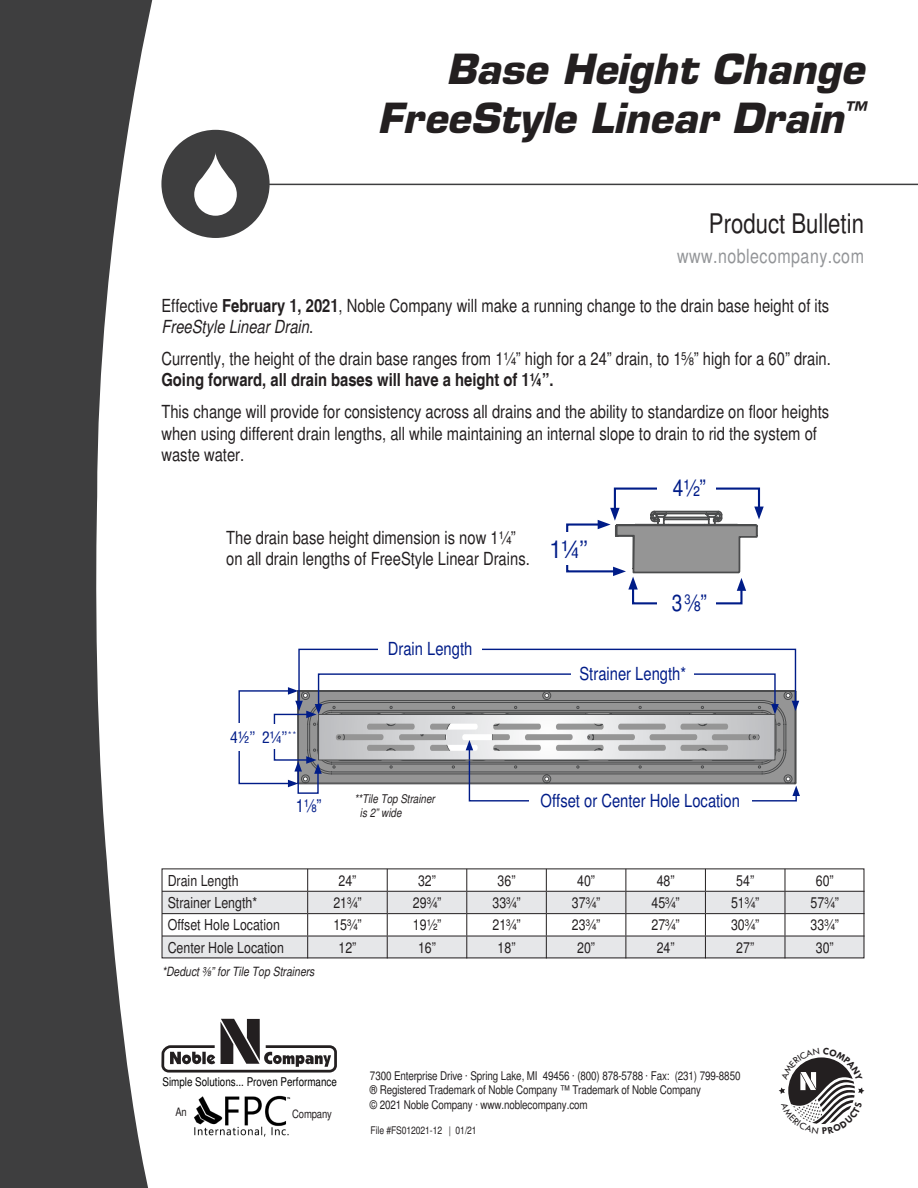
<style>
.page{position:relative;width:918px;height:1188px;background:#fff}
.page>*{position:absolute;margin:0;border:0;box-sizing:border-box;transform-origin:0 0}
.t1{font:italic 700 40.5px/48.6px "Eurostile LT Std";color:#231f20;text-align:right}
.t2{font:condensed 27px "Helvetica";color:#231f20}
.t3{font:condensed 23.25px "Helvetica";color:#001c88}
.t4{font:condensed 23.25px "Helvetica";color:#001c88}
.t5{font:condensed 19.5px "Helvetica";letter-spacing:.025em;color:#939598}
.t6{font:condensed 18px/21.6px "Helvetica";color:#231f20}
.t7{font:condensed 18px "Helvetica";color:#001c88}
.t8{font:condensed 15.45px "Helvetica";color:#001c88}
.t9{font:condensed 15.15px "Helvetica";color:#231f20}
.t10{font:condensed 13.65px "Helvetica";color:#001c88}
.t11{font:italic condensed 12.75px "Helvetica";color:#231f20}
.t12{font:condensed 12px/14.4px "Helvetica";letter-spacing:-.01em;color:#231f20}
.t13{font:condensed 12px "Helvetica";color:#000001}
.t14{font:italic condensed 12px/14.4px "Helvetica";color:#231f20}
.t15{font:condensed 11.55px "Helvetica";letter-spacing:-.01em;color:#231f20}
.t16{font:condensed 10.5px "Helvetica";letter-spacing:-.01em;color:#231f20}
.s1{font-weight:700}
.s2{font-style:italic}
</style>
<div class="page">
<hr style="left:258px;top:184px;width:660px;height:1px;background:#3e3e3f">
<svg style="left:161px;top:1019px;width:176px;height:54px"></svg>
<img style="left:194px;top:1095px;width:97px;height:42px">
<svg style="left:0;top:0;width:153px;height:1188px;fill:#3e3e3f"></svg>
<div style="left:161px;top:130px;width:109px;height:108px;background:#3e3e3f;border-radius:50%"></div>
<svg style="left:194px;top:153px;width:43px;height:63px"></svg>
<svg style="left:566px;top:487px;width:198px;height:118px"></svg>
<div style="left:532px;top:533px;width:69px;height:32px;background:#fff"></div>
<div style="left:238px;top:690px;width:53px;height:94px;border:1px solid #001c88"></div>
<div style="left:274px;top:714px;width:35px;height:47px;border:1px solid #001c88"></div>
<div style="left:262px;top:724px;width:35px;height:25px;background:#fff"></div>
<div style="left:226px;top:723px;width:34px;height:28px;background:#fff"></div>
<div style="left:318px;top:673px;width:458px;height:34px;border:1px solid #001c88"></div>
<div style="left:298px;top:649px;width:498px;height:55px;border:1px solid #001c88"></div>
<svg style="left:288px;top:687px;width:512px;height:115px"></svg>
<div style="left:354px;top:794px;width:85px;height:24px;background:#fff"></div>
<svg style="left:164px;top:892px;width:701px;height:66px;fill:#e6e7e9"></svg>
<hr style="left:162px;top:891px;width:146px;height:1px;background:#231f20">
<hr style="left:308px;top:891px;width:79px;height:1px;background:#231f20">
<hr style="left:387px;top:891px;width:80px;height:1px;background:#231f20">
<hr style="left:467px;top:891px;width:79px;height:1px;background:#231f20">
<hr style="left:546px;top:891px;width:80px;height:1px;background:#231f20">
<hr style="left:626px;top:891px;width:79px;height:1px;background:#231f20">
<hr style="left:705px;top:891px;width:80px;height:1px;background:#231f20">
<hr style="left:785px;top:891px;width:80px;height:1px;background:#231f20">
<hr style="left:162px;top:913px;width:146px;height:1px;background:#231f20">
<hr style="left:308px;top:913px;width:79px;height:1px;background:#231f20">
<hr style="left:387px;top:913px;width:80px;height:1px;background:#231f20">
<hr style="left:467px;top:913px;width:79px;height:1px;background:#231f20">
<hr style="left:546px;top:913px;width:80px;height:1px;background:#231f20">
<hr style="left:626px;top:913px;width:79px;height:1px;background:#231f20">
<hr style="left:705px;top:913px;width:80px;height:1px;background:#231f20">
<hr style="left:785px;top:913px;width:80px;height:1px;background:#231f20">
<hr style="left:162px;top:936px;width:146px;height:1px;background:#231f20">
<hr style="left:308px;top:936px;width:79px;height:1px;background:#231f20">
<svg style="left:307px;top:870px;width:1px;height:86px"></svg>
<hr style="left:387px;top:936px;width:80px;height:1px;background:#231f20">
<svg style="left:387px;top:870px;width:1px;height:86px"></svg>
<hr style="left:467px;top:936px;width:79px;height:1px;background:#231f20">
<svg style="left:466px;top:870px;width:1px;height:86px"></svg>
<hr style="left:546px;top:936px;width:80px;height:1px;background:#231f20">
<svg style="left:546px;top:870px;width:1px;height:86px"></svg>
<hr style="left:626px;top:936px;width:79px;height:1px;background:#231f20">
<svg style="left:626px;top:870px;width:1px;height:86px"></svg>
<hr style="left:705px;top:936px;width:80px;height:1px;background:#231f20">
<svg style="left:705px;top:870px;width:1px;height:86px"></svg>
<hr style="left:785px;top:936px;width:80px;height:1px;background:#231f20">
<svg style="left:785px;top:870px;width:1px;height:86px"></svg>
<div style="left:318px;top:714px;width:457px;height:46px;border:1px solid #4b4c4d"></div>
<div style="left:529px;top:788px;width:223px;height:26px;background:#fff"></div>
<div style="left:572px;top:661px;width:122px;height:24px;background:#fff"></div>
<div style="left:378px;top:635px;width:104px;height:26px;background:#fff"></div>
<svg style="left:779px;top:1057px;width:85px;height:67px"></svg>
<p class="t1" style="left:378px;top:46px;width:488px">Base Height Change<br>FreeStyle Linear Drain<sup>™</sup></p>
<p class="t2" style="left:709px;top:208px;width:157px">Product Bulletin</p>
<p class="t5" style="left:677px;top:245px;width:188px">www.noblecompany.com</p>
<p class="t6" style="left:161px;top:294px;width:669px">Effective <span class="s1">February 1, 2021</span>, Noble Company will make a running change to the drain base height of its<br><span class="s2">FreeStyle Linear Drain</span>.</p>
<p class="t6" style="left:161px;top:348px;width:671px">Currently, the height of the drain base ranges from 1¼” high for a 24” drain, to 1⅝” high for a 60” drain.<br><span class="s1">Going forward, all drain bases will have a height of 1¼”.</span></p>
<p class="t6" style="left:161px;top:401px;width:669px">This change will provide for consistency across all drains and the ability to standardize on floor heights when using different drain lengths, all while maintaining an internal slope to drain to rid the system of waste water.</p>
<p class="t6" style="left:226px;top:526px;width:305px">The drain base height dimension is now 1¼” on all drain lengths of FreeStyle Linear Drains.</p>
<p class="t8" style="left:230px;top:727px;width:68px">4½” 2¼”<sup>**</sup></p>
<p class="t7" style="left:388px;top:638px;width:86px">Drain Length</p>
<p class="t4" style="left:550px;top:534px;width:40px">1¼”</p>
<p class="t3" style="left:673px;top:474px;width:34px">4½”</p>
<p class="t3" style="left:672px;top:589px;width:36px">3⅝”</p>
<p class="t10" style="left:685px;top:591px;width:8px">3</p>
<p class="t7" style="left:579px;top:663px;width:108px">Strainer Length*</p>
<p class="t7" style="left:296px;top:795px;width:27px">1⅛”</p>
<p class="t14" style="left:360px;top:791px;width:76px;text-indent:-5px">**Tile Top Strainer is 2” wide</p>
<p class="t7" style="left:541px;top:790px;width:201px">Offset or Center Hole Location</p>
<p class="t9" style="left:168px;top:871px;width:72px">Drain Length</p>
<p class="t9" style="left:339px;top:871px;width:19px">24”</p>
<p class="t9" style="left:418px;top:871px;width:19px">32”</p>
<p class="t9" style="left:498px;top:871px;width:19px">36”</p>
<p class="t9" style="left:577px;top:871px;width:19px">40”</p>
<p class="t9" style="left:657px;top:871px;width:19px">48”</p>
<p class="t9" style="left:736px;top:871px;width:19px">54”</p>
<p class="t9" style="left:816px;top:871px;width:19px">60”</p>
<p class="t9" style="left:168px;top:894px;width:91px">Strainer Length*</p>
<p class="t9" style="left:333px;top:894px;width:30px">21¾”</p>
<p class="t9" style="left:413px;top:894px;width:30px">29¾”</p>
<p class="t9" style="left:492px;top:894px;width:30px">33¾”</p>
<p class="t9" style="left:572px;top:894px;width:30px">37¾”</p>
<p class="t9" style="left:652px;top:894px;width:30px">45¾”</p>
<p class="t9" style="left:731px;top:894px;width:30px">51¾”</p>
<p class="t9" style="left:811px;top:894px;width:30px">57¾”</p>
<p class="t9" style="left:168px;top:916px;width:114px">Offset Hole Location</p>
<p class="t9" style="left:333px;top:916px;width:30px">15¾”</p>
<p class="t9" style="left:413px;top:916px;width:30px">19½”</p>
<p class="t9" style="left:492px;top:916px;width:30px">21¾”</p>
<p class="t9" style="left:572px;top:916px;width:30px">23¾”</p>
<p class="t9" style="left:652px;top:916px;width:30px">27¾”</p>
<p class="t9" style="left:731px;top:916px;width:30px">30¾”</p>
<p class="t9" style="left:811px;top:916px;width:30px">33¾”</p>
<p class="t9" style="left:168px;top:938px;width:118px">Center Hole Location</p>
<p class="t9" style="left:339px;top:938px;width:19px">12”</p>
<p class="t9" style="left:418px;top:938px;width:19px">16”</p>
<p class="t9" style="left:498px;top:938px;width:19px">18”</p>
<p class="t9" style="left:577px;top:938px;width:19px">20”</p>
<p class="t9" style="left:657px;top:938px;width:19px">24”</p>
<p class="t9" style="left:736px;top:938px;width:19px">27”</p>
<p class="t9" style="left:816px;top:938px;width:19px">30”</p>
<p class="t11" style="left:162px;top:964px;width:154px">*Deduct ⅜” for Tile Top Strainers</p>
<p class="t13" style="left:162px;top:1075px;width:176px">Simple Solutions... Proven Performance</p>
<p class="t15" style="left:175px;top:1105px;width:13px">An</p>
<p class="t15" style="left:292px;top:1107px;width:41px">Company</p>
<p class="t12" style="left:370px;top:1068px;width:372px">7300 Enterprise Drive · Spring Lake, MI 49456 · (800) 878-5788 · Fax: (231) 799-8850 ® Registered Trademark of Noble Company ™ Trademark of Noble Company</p>
<p class="t12" style="left:370px;top:1097px;width:219px">© 2021 Noble Company · www.noblecompany.com</p>
<p class="t16" style="left:371px;top:1124px;width:108px">File #FS012021-12 | 01/21</p>
</div>
